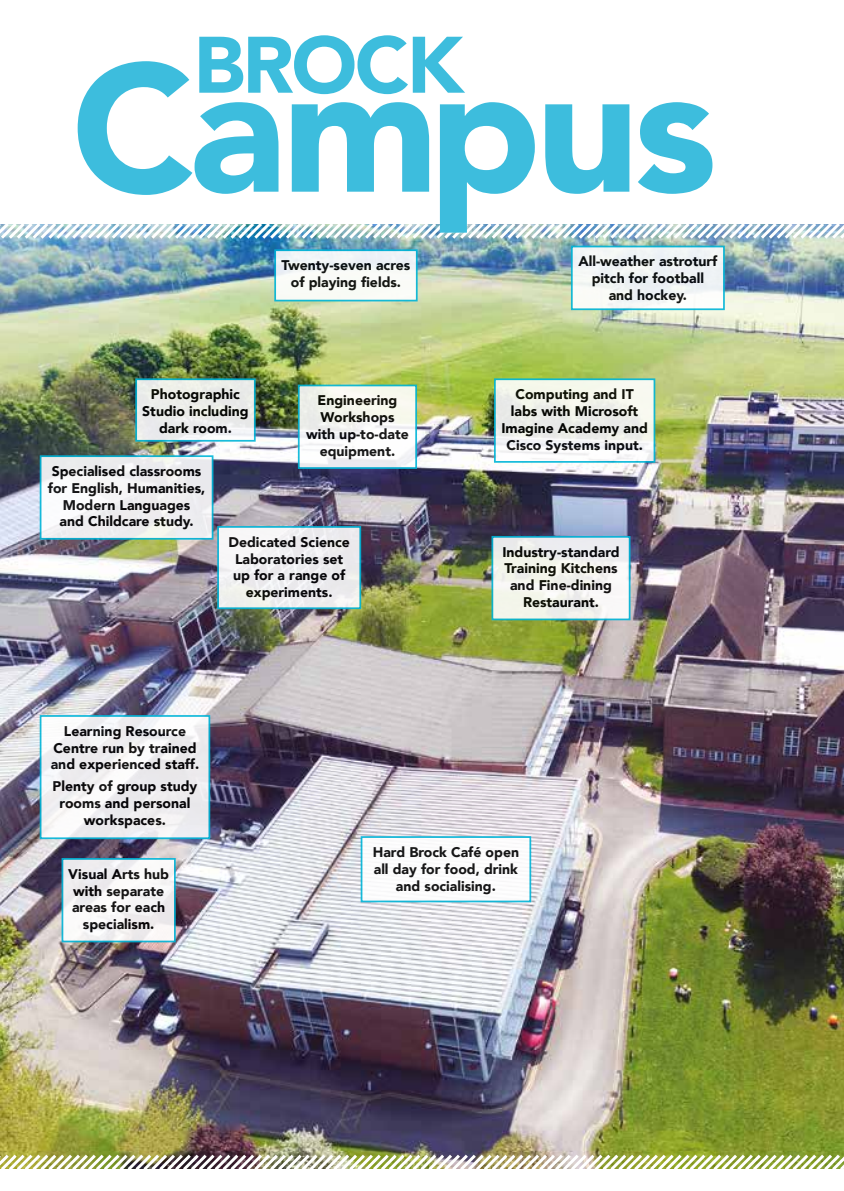
<style>
.page{position:relative;width:844px;height:1191px;background:#fff}
.page>*{position:absolute;margin:0;border:0;box-sizing:border-box;transform-origin:0 0}
.t1{font:900 179.55px "Avenir";letter-spacing:-.03em;color:#3dbddd}
.t2{font:900 79.1px "Avenir";letter-spacing:-.03em;color:#3dbddd}
.t3{font:900 14px/16.8px "Avenir";color:#000;text-align:center}
</style>
<div class="page">
<img style="left:0;top:242px;width:843px;height:909px">
<div style="left:275px;top:250px;width:141px;height:50px;background:linear-gradient(to right,#f5f8f7,#f5f8f7)"></div>
<div style="left:274px;top:249px;width:143px;height:52px;border:2px solid #00b5d8"></div>
<div style="left:571px;top:246px;width:152px;height:63px;background:#f1f5f6"></div>
<div style="left:570px;top:246px;width:154px;height:64px;border:2px solid #00b5d8"></div>
<div style="left:136px;top:379px;width:119px;height:62px;background:#ebecea"></div>
<div style="left:135px;top:378px;width:120px;height:63px;border:2px solid #00b5d8"></div>
<div style="left:62px;top:859px;width:113px;height:82px;background:linear-gradient(to right,#f3f2f3,#f6f4f4)"></div>
<div style="left:62px;top:858px;width:114px;height:84px;border:2px solid #00b5d8"></div>
<div style="left:494px;top:379px;width:160px;height:83px;background:linear-gradient(to bottom,#f1f3e7,#f3f2f6)"></div>
<div style="left:494px;top:378px;width:161px;height:85px;border:2px solid #00b5d8"></div>
<div style="left:41px;top:456px;width:171px;height:83px;background:linear-gradient(to right,#f6f6f7,#ecebee)"></div>
<div style="left:40px;top:455px;width:173px;height:84px;border:2px solid #00b5d8"></div>
<div style="left:218px;top:527px;width:142px;height:81px;background:#efeff0"></div>
<div style="left:217px;top:526px;width:144px;height:83px;border:2px solid #00b5d8"></div>
<div style="left:299px;top:385px;width:117px;height:83px;background:linear-gradient(to right,#f1f2f0,#fbfbf6)"></div>
<div style="left:298px;top:384px;width:119px;height:85px;border:2px solid #00b5d8"></div>
<div style="left:41px;top:716px;width:168px;height:122px;background:linear-gradient(to bottom,#f3f2f4,#efeef0)"></div>
<div style="left:40px;top:715px;width:170px;height:124px;border:2px solid #00b5d8"></div>
<div style="left:361px;top:837px;width:169px;height:64px;background:#fff"></div>
<div style="left:360px;top:836px;width:171px;height:66px;border:2px solid #00b5d8"></div>
<div style="left:492px;top:537px;width:137px;height:82px;background:#f3f4ee"></div>
<div style="left:491px;top:536px;width:139px;height:84px;border:2px solid #00b5d8"></div>
<img style="left:0;top:1151px;width:843px;height:18px">
<img style="left:0;top:224px;width:843px;height:18px">
<h2 class="t2" style="left:193px;top:-3px;width:271px">BROCK</h2>
<h1 class="t1" style="left:72px;top:-25px;width:646px">Campus</h1>
<p class="t3" style="left:281px;top:256px;width:130px">Twenty-seven acres of playing fields.</p>
<p class="t3" style="left:578px;top:253px;width:140px">All-weather astroturf pitch for football and hockey.</p>
<p class="t3" style="left:142px;top:385px;width:108px">Photographic<br>Studio including dark room.</p>
<p class="t3" style="left:48px;top:462px;width:159px">Specialised classrooms for English, Humanities,<br>Modern Languages<br>and Childcare study.</p>
<p class="t3" style="left:306px;top:392px;width:104px">Engineering<br>Workshops with up-to-date equipment.</p>
<p class="t3" style="left:501px;top:385px;width:148px">Computing and IT labs with Microsoft<br>Imagine Academy and<br>Cisco Systems input.</p>
<p class="t3" style="left:228px;top:533px;width:123px">Dedicated Science<br>Laboratories set up for a range of experiments.</p>
<p class="t3" style="left:502px;top:543px;width:119px">Industry-standard<br>Training Kitchens and Fine-dining<br>Restaurant.</p>
<p class="t3" style="left:51px;top:722px;width:150px">Learning Resource<br>Centre run by trained and experienced staff.</p>
<p class="t3" style="left:53px;top:777px;width:146px">Plenty of group study rooms and personal workspaces.</p>
<p class="t3" style="left:68px;top:865px;width:102px">Visual Arts hub with separate areas for each specialism.</p>
<p class="t3" style="left:372px;top:843px;width:148px">Hard Brock Café open all day for food, drink and socialising.</p>
</div>
